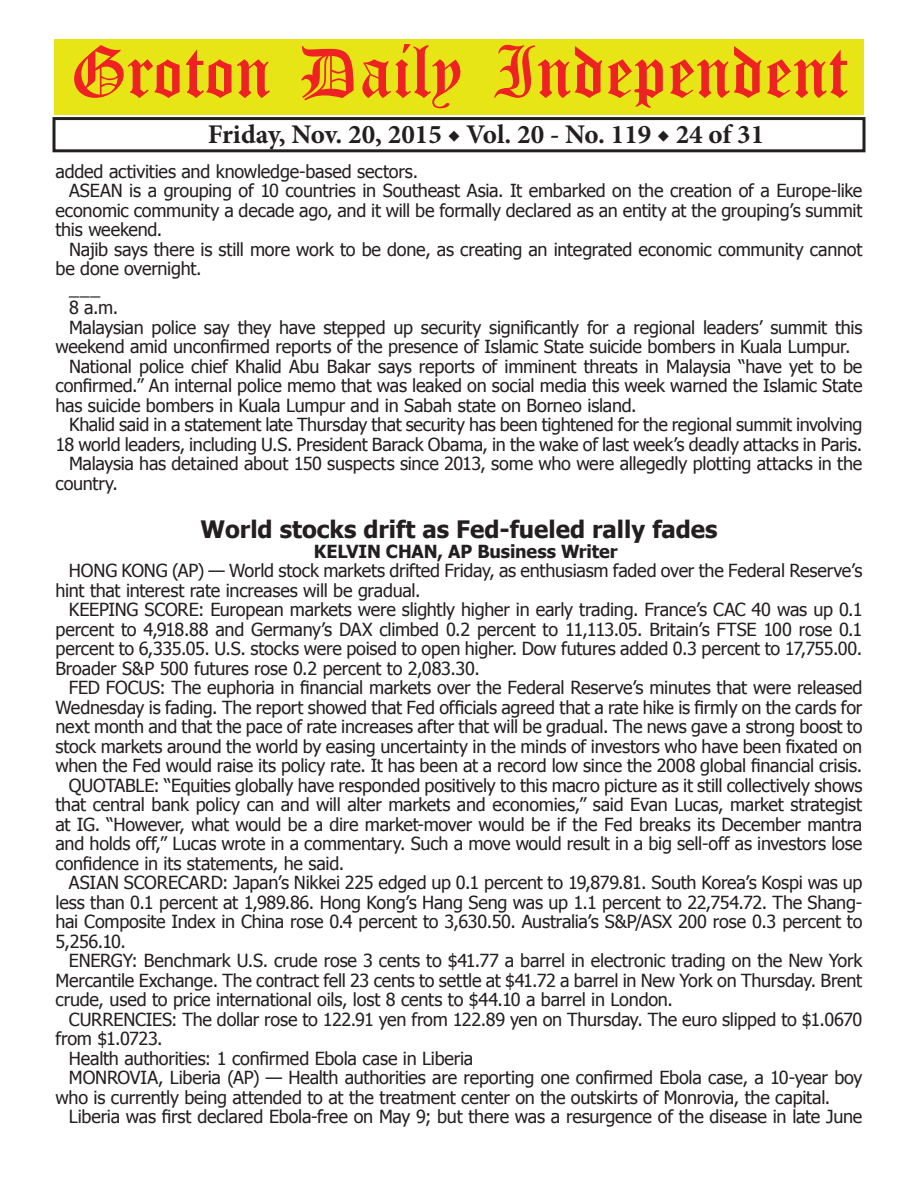
<style>
.page{position:relative;width:918px;height:1188px;background:#fff}
.page>*{position:absolute;margin:0;border:0;box-sizing:border-box;transform-origin:0 0}
.t1{font:54px "Old English Five";color:#ee2123}
.t2{font:700 27px "Minion Pro";color:#231f20}
.t3{font:700 24px "Tahoma";color:#231f20}
.t4{font:18px/19.5px "Tahoma";letter-spacing:-.015em;color:#231f20}
.t5{font:700 18px "Tahoma";letter-spacing:-.01em;color:#231f20}
</style>
<div class="page">
<div style="left:52px;top:117px;width:814px;height:35px;border:3px solid #231f20"></div>
<div style="left:54px;top:40px;width:810px;height:75px;background:#e7e515"></div>
<h1 class="t1" style="left:70px;top:47px;width:779px">Groton Daily Independent</h1>
<h2 class="t2" style="left:208px;top:116px;width:558px">Friday, Nov. 20, 2015 ◆ Vol. 20 - No. 119 ◆ 24 of 31</h2>
<p class="t4" style="left:56px;top:161px;width:364px">added activities and knowledge-based sectors.</p>
<p class="t4" style="left:69px;top:180px;width:795px">ASEAN is a grouping of 10 countries in Southeast Asia. It embarked on the creation of a Europe-like</p>
<p class="t4" style="left:56px;top:200px;width:808px">economic community a decade ago, and it will be formally declared as an entity at the grouping’s summit</p>
<p class="t4" style="left:56px;top:219px;width:108px">this weekend.</p>
<p class="t4" style="left:69px;top:239px;width:795px">Najib says there is still more work to be done, as creating an integrated economic community cannot</p>
<p class="t4" style="left:56px;top:258px;width:148px">be done overnight.</p>
<p class="t4" style="left:69px;top:278px;width:33px">___</p>
<p class="t4" style="left:69px;top:297px;width:51px">8 a.m.</p>
<p class="t4" style="left:69px;top:317px;width:795px">Malaysian police say they have stepped up security significantly for a regional leaders’ summit this</p>
<p class="t4" style="left:56px;top:336px;width:797px">weekend amid unconfirmed reports of the presence of Islamic State suicide bombers in Kuala Lumpur.</p>
<p class="t4" style="left:69px;top:356px;width:795px">National police chief Khalid Abu Bakar says reports of imminent threats in Malaysia “have yet to be</p>
<p class="t4" style="left:56px;top:375px;width:808px">confirmed.” An internal police memo that was leaked on social media this week warned the Islamic State</p>
<p class="t4" style="left:56px;top:395px;width:583px">has suicide bombers in Kuala Lumpur and in Sabah state on Borneo island.</p>
<p class="t4" style="left:69px;top:414px;width:795px">Khalid said in a statement late Thursday that security has been tightened for the regional summit involving</p>
<p class="t4" style="left:56px;top:434px;width:808px">18 world leaders, including U.S. President Barack Obama, in the wake of last week’s deadly attacks in Paris.</p>
<p class="t4" style="left:69px;top:453px;width:795px">Malaysia has detained about 150 suspects since 2013, some who were allegedly plotting attacks in the</p>
<p class="t4" style="left:56px;top:473px;width:64px">country.</p>
<h3 class="t3" style="left:200px;top:513px;width:519px">World stocks drift as Fed-fueled rally fades</h3>
<p class="t5" style="left:314px;top:539px;width:305px">KELVIN CHAN, AP Business Writer</p>
<p class="t4" style="left:55px;top:560px;width:808px;text-indent:14px">HONG KONG (AP) — World stock markets drifted Friday, as enthusiasm faded over the Federal Reserve’s hint that interest rate increases will be gradual.</p>
<p class="t4" style="left:55px;top:599px;width:809px;text-align:justify;text-indent:14px">KEEPING SCORE: European markets were slightly higher in early trading. France’s CAC 40 was up 0.1 percent to 4,918.88 and Germany’s DAX climbed 0.2 percent to 11,113.05. Britain’s FTSE 100 rose 0.1 percent to 6,335.05. U.S. stocks were poised to open higher. Dow futures added 0.3 percent to 17,755.00.<br>Broader S&amp;P 500 futures rose 0.2 percent to 2,083.30.</p>
<p class="t4" style="left:69px;top:677px;width:795px">FED FOCUS: The euphoria in financial markets over the Federal Reserve’s minutes that were released</p>
<p class="t4" style="left:55px;top:697px;width:808px">Wednesday is fading. The report showed that Fed officials agreed that a rate hike is firmly on the cards for</p>
<p class="t4" style="left:55px;top:716px;width:809px">next month and that the pace of rate increases after that will be gradual. The news gave a strong boost to</p>
<p class="t4" style="left:55px;top:736px;width:808px">stock markets around the world by easing uncertainty in the minds of investors who have been fixated on</p>
<p class="t4" style="left:55px;top:755px;width:808px">when the Fed would raise its policy rate. It has been at a record low since the 2008 global financial crisis.</p>
<p class="t4" style="left:69px;top:775px;width:795px">QUOTABLE: “Equities globally have responded positively to this macro picture as it still collectively shows</p>
<p class="t4" style="left:55px;top:794px;width:808px">that central bank policy can and will alter markets and economies,” said Evan Lucas, market strategist</p>
<p class="t4" style="left:55px;top:814px;width:808px">at IG. “However, what would be a dire market-mover would be if the Fed breaks its December mantra</p>
<p class="t4" style="left:55px;top:833px;width:808px">and holds off,” Lucas wrote in a commentary. Such a move would result in a big sell-off as investors lose</p>
<p class="t4" style="left:55px;top:853px;width:290px">confidence in its statements, he said.</p>
<p class="t4" style="left:69px;top:872px;width:795px">ASIAN SCORECARD: Japan’s Nikkei 225 edged up 0.1 percent to 19,879.81. South Korea’s Kospi was up</p>
<p class="t4" style="left:55px;top:892px;width:808px">less than 0.1 percent at 1,989.86. Hong Kong’s Hang Seng was up 1.1 percent to 22,754.72. The Shang-</p>
<p class="t4" style="left:55px;top:911px;width:808px">hai Composite Index in China rose 0.4 percent to 3,630.50. Australia’s S&amp;P/ASX 200 rose 0.3 percent to</p>
<p class="t4" style="left:55px;top:930px;width:72px">5,256.10.</p>
<p class="t4" style="left:69px;top:950px;width:795px">ENERGY: Benchmark U.S. crude rose 3 cents to $41.77 a barrel in electronic trading on the New York</p>
<p class="t4" style="left:55px;top:969px;width:808px">Mercantile Exchange. The contract fell 23 cents to settle at $41.72 a barrel in New York on Thursday. Brent</p>
<p class="t4" style="left:55px;top:989px;width:619px">crude, used to price international oils, lost 8 cents to $44.10 a barrel in London.</p>
<p class="t4" style="left:69px;top:1008px;width:795px">CURRENCIES: The dollar rose to 122.91 yen from 122.89 yen on Thursday. The euro slipped to $1.0670</p>
<p class="t4" style="left:55px;top:1028px;width:109px">from $1.0723.</p>
<p class="t4" style="left:69px;top:1047px;width:406px">Health authorities: 1 confirmed Ebola case in Liberia</p>
<p class="t4" style="left:69px;top:1067px;width:795px">MONROVIA, Liberia (AP) — Health authorities are reporting one confirmed Ebola case, a 10-year boy</p>
<p class="t4" style="left:55px;top:1086px;width:776px">who is currently being attended to at the treatment center on the outskirts of Monrovia, the capital.</p>
<p class="t4" style="left:69px;top:1106px;width:795px">Liberia was first declared Ebola-free on May 9; but there was a resurgence of the disease in late June</p>
</div>
